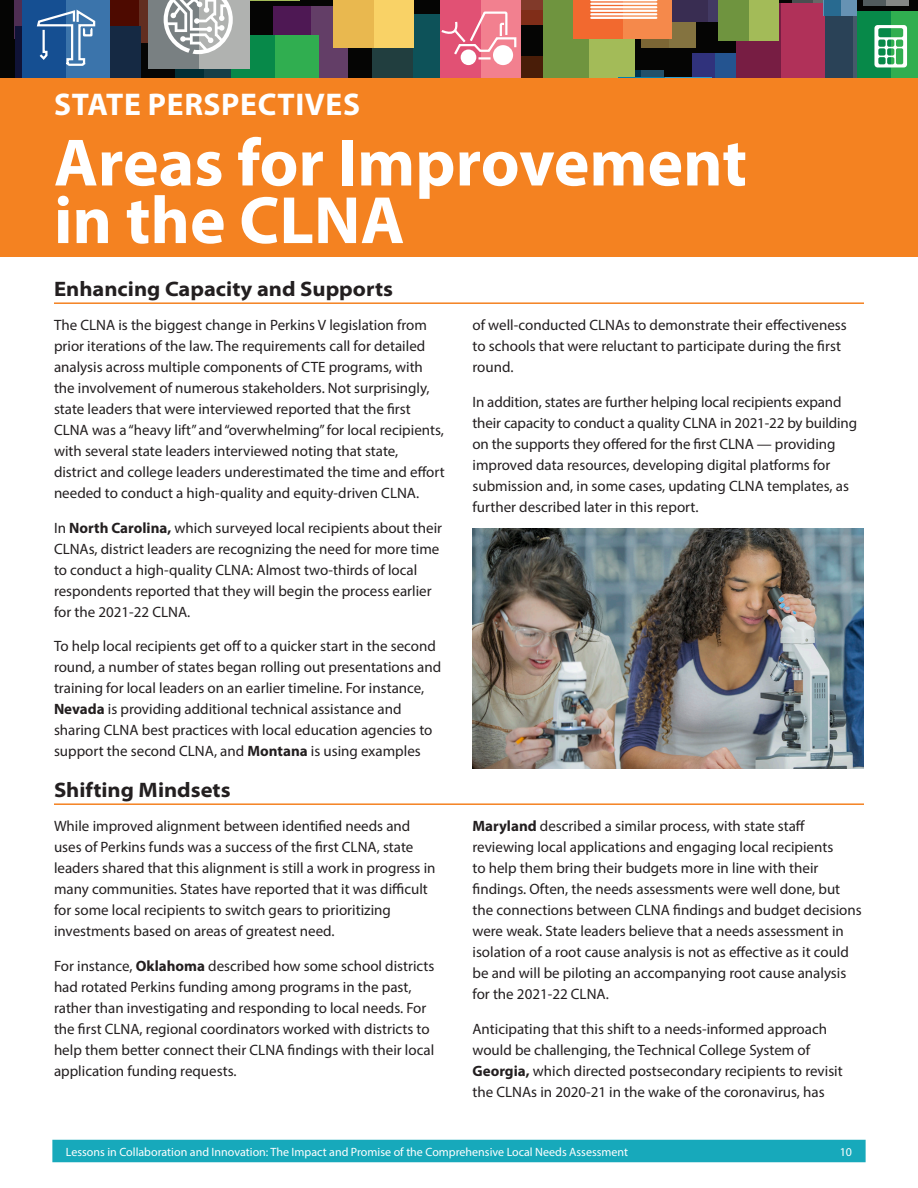
<style>
.page{position:relative;width:918px;height:1188px;background:#fff}
.page>*{position:absolute;margin:0;border:0;box-sizing:border-box;transform-origin:0 0}
.Heading_2{font:700 67.5px/57.6px "Myriad Pro";color:#fff}
.Heading_2-2{font:700 31.5px "Myriad Pro";letter-spacing:.02em;color:#fff}
.Subhead_A{font:700 semi-expanded 21px "Myriad Pro";color:#231f20}
.body{font:15px/21px "Myriad Pro";color:#231f20}
.t1{font:12px "Myriad Pro";color:#fff}
.s1{font-weight:700}
</style>
<div class="page">
<div style="left:52px;top:1140px;width:814px;height:22px;background:#17a9bb"></div>
<hr style="left:54px;top:302px;width:810px;height:2px;background:#f48221">
<hr style="left:54px;top:803px;width:810px;height:2px;background:#f48221">
<div style="left:14px;top:0;width:28px;height:39px;background:#4f2e53"></div>
<div style="left:15px;top:26px;width:63px;height:54px;background:#101337"></div>
<div style="left:22px;top:0;width:44px;height:80px;background:#154f92"></div>
<svg style="left:36px;top:0;width:882px;height:78px;background:#757063"></svg>
<div style="left:0;top:78px;width:918px;height:179px;background:#f48221"></div>
<img style="left:472px;top:528px;width:392px;height:240px">
<p class="Heading_2-2" style="left:54px;top:84px;width:307px">STATE PERSPECTIVES</p>
<p class="Heading_2" style="left:54px;top:132px;width:695px">Areas for Improvement in the CLNA</p>
<p class="Subhead_A" style="left:54px;top:277px;width:341px">Enhancing Capacity and Supports</p>
<p class="body" style="left:54px;top:314px;width:392px">The CLNA is the biggest change in Perkins V legislation from prior iterations of the law. The requirements call for detailed analysis across multiple components of CTE programs, with the involvement of numerous stakeholders. Not surprisingly, state leaders that were interviewed reported that the first CLNA was a “heavy lift” and “overwhelming” for local recipients, with several state leaders interviewed noting that state, district and college leaders underestimated the time and effort needed to conduct a high-quality and equity-driven CLNA.</p>
<p class="body" style="left:54px;top:517px;width:390px">In <span class="s1">North Carolina,</span> which surveyed local recipients about their CLNAs, district leaders are recognizing the need for more time to conduct a high-quality CLNA: Almost two-thirds of local respondents reported that they will begin the process earlier for the 2021-22 CLNA.</p>
<p class="body" style="left:54px;top:635px;width:389px">To help local recipients get off to a quicker start in the second round, a number of states began rolling out presentations and training for local leaders on an earlier timeline. For instance, <span class="s1">Nevada</span> is providing additional technical assistance and sharing CLNA best practices with local education agencies to support the second CLNA, and <span class="s1">Montana</span> is using examples</p>
<p class="Subhead_A" style="left:54px;top:778px;width:178px">Shifting Mindsets</p>
<p class="body" style="left:54px;top:815px;width:383px">While improved alignment between identified needs and uses of Perkins funds was a success of the first CLNA, state leaders shared that this alignment is still a work in progress in many communities. States have reported that it was difficult for some local recipients to switch gears to prioritizing investments based on areas of greatest need.</p>
<p class="body" style="left:54px;top:955px;width:382px">For instance, <span class="s1">Oklahoma</span> described how some school districts had rotated Perkins funding among programs in the past, rather than investigating and responding to local needs. For the first CLNA, regional coordinators worked with districts to help them better connect their CLNA findings with their local application funding requests.</p>
<p class="body" style="left:472px;top:314px;width:376px">of well-conducted CLNAs to demonstrate their effectiveness to schools that were reluctant to participate during the first round.</p>
<p class="body" style="left:472px;top:391px;width:386px">In addition, states are further helping local recipients expand their capacity to conduct a quality CLNA in 2021-22 by building on the supports they offered for the first CLNA — providing improved data resources, developing digital platforms for submission and, in some cases, updating CLNA templates, as further described later in this report.</p>
<p class="body" style="left:472px;top:815px;width:391px"><span class="s1">Maryland</span> described a similar process, with state staff reviewing local applications and engaging local recipients<br>to help them bring their budgets more in line with their findings. Often, the needs assessments were well done, but the connections between CLNA findings and budget decisions were weak. State leaders believe that a needs assessment in isolation of a root cause analysis is not as effective as it could be and will be piloting an accompanying root cause analysis for the 2021-22 CLNA.</p>
<p class="body" style="left:472px;top:1018px;width:372px">Anticipating that this shift to a needs-informed approach would be challenging, the Technical College System of <span class="s1">Georgia,</span> which directed postsecondary recipients to revisit the CLNAs in 2020-21 in the wake of the coronavirus, has</p>
<p class="t1" style="left:66px;top:1145px;width:564px">Lessons in Collaboration and Innovation: The Impact and Promise of the Comprehensive Local Needs Assessment</p>
<p class="t1" style="left:840px;top:1145px;width:14px">10</p>
</div>
